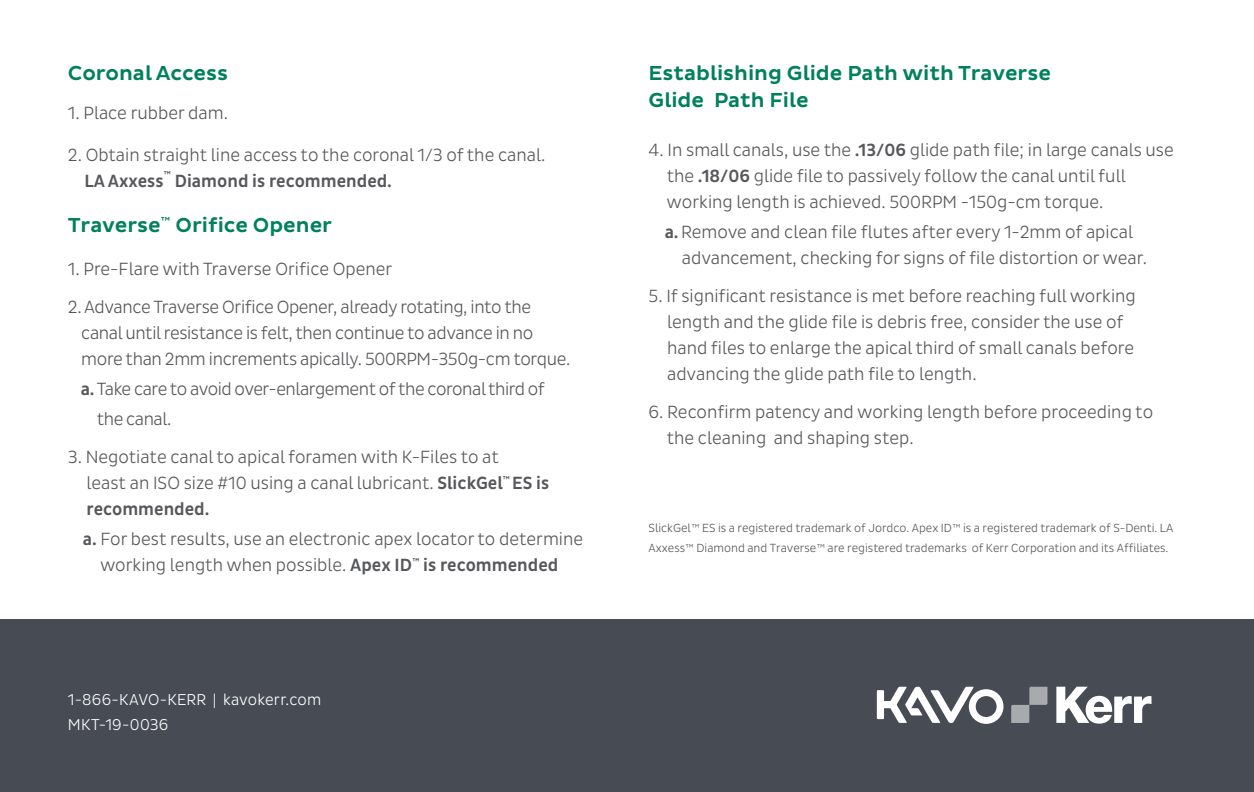
<style>
.page{position:relative;width:1254px;height:792px;background:#fff}
.page>*{position:absolute;margin:0;border:0;box-sizing:border-box;transform-origin:0 0}
.t1{font:500 20.6px/26.8px "Pluto Sans";color:#00805d}
.t2{font:300 18px/26px "Pluto Sans Cond";color:#57585b}
.t3{font:300 18px/26px "Pluto Sans Cond";letter-spacing:-.02em;color:#57585b}
.t4{font:300 18px/30px "Pluto Sans Cond";letter-spacing:-.025em;color:#57585b}
.t5{font:500 18px "Pluto Sans Cond";color:#57585b}
.Copy{font:300 16px "Pluto Sans Cond";letter-spacing:.015em;color:#fff}
.t6{font:300 12px/19.4px "Pluto Sans Cond";color:#57585b}
.t7{font:500 10.4px "Pluto Sans Cond";color:#57585b}
.s1{font-weight:500}
</style>
<div class="page">
<div style="left:0;top:620px;width:1253px;height:172px;background:#464b54"></div>
<svg style="left:1056px;top:687px;width:95px;height:37px"></svg>
<svg style="left:1011px;top:687px;width:36px;height:36px"></svg>
<svg style="left:876px;top:687px;width:127px;height:37px"></svg>
<p class="t1" style="left:68px;top:60px;width:161px">Coronal Access</p>
<p class="t2" style="left:68px;top:100px;width:161px">1. Place rubber dam.</p>
<p class="t2" style="left:84px;top:142px;width:462px;text-indent:-16px">2. Obtain straight line access to the coronal 1/3 of the canal.<br><span class="s1">LA Axxess</span></p>
<p class="t7" style="left:163px;top:169px;width:9px">™</p>
<p class="t5" style="left:175px;top:170px;width:219px">Diamond is recommended.</p>
<p class="t1" style="left:68px;top:212px;width:266px">Traverse<sup>™</sup> Orifice Opener</p>
<p class="t2" style="left:68px;top:256px;width:326px">1. Pre-Flare with Traverse Orifice Opener</p>
<p class="t3" style="left:81px;top:294px;width:490px;text-indent:-13px">2. Advance Traverse Orifice Opener, already rotating, into the canal until resistance is felt, then continue to advance in no more than 2mm increments apically. 500RPM-350g-cm torque.</p>
<p class="t4" style="left:97px;top:374px;width:449px;text-indent:-16px"><span class="s1">a.</span> Take care to avoid over-enlargement of the coronal third of the canal.</p>
<p class="t2" style="left:86px;top:444px;width:464px;text-indent:-18px">3. Negotiate canal to apical foramen with K-Files to at<br>least an ISO size #10 using a canal lubricant. <span class="s1">SlickGel</span><sup>™</sup> <span class="s1">ES is recommended.</span></p>
<p class="t2" style="left:83px;top:526px;width:502px;text-align:center"><span class="s1">a.</span> For best results, use an electronic apex locator to determine working length when possible. <span class="s1">Apex ID</span><sup>™</sup> <span class="s1">is recommended</span></p>
<p class="Copy" style="left:68px;top:691px;width:255px">1-866-KAVO-KERR | kavokerr.com</p>
<p class="Copy" style="left:68px;top:716px;width:102px">MKT-19-0036</p>
<p class="t1" style="left:648px;top:60px;width:404px">Establishing Glide Path with Traverse<br>Glide Path File</p>
<p class="t2" style="left:666px;top:137px;width:508px;text-indent:-18px">4. In small canals, use the <span class="s1">.13/06</span> glide path file; in large canals use the <span class="s1">.18/06</span> glide file to passively follow the canal until full working length is achieved. 500RPM -150g-cm torque.</p>
<p class="t2" style="left:681px;top:219px;width:466px;text-indent:-17px"><span class="s1">a.</span> Remove and clean file flutes after every 1-2mm of apical advancement, checking for signs of file distortion or wear.</p>
<p class="t2" style="left:667px;top:283px;width:470px;text-indent:-18px">5. If significant resistance is met before reaching full working length and the glide file is debris free, consider the use of hand files to enlarge the apical third of small canals before advancing the glide path file to length.</p>
<p class="t2" style="left:666px;top:399px;width:488px;text-indent:-18px">6. Reconfirm patency and working length before proceeding to the cleaning and shaping step.</p>
<p class="t6" style="left:648px;top:518px;width:526px">SlickGel™ ES is a registered trademark of Jordco. Apex ID™ is a registered trademark of S-Denti. LA<br>Axxess™ Diamond and Traverse™ are registered trademarks of Kerr Corporation and its Affiliates.</p>
</div>
